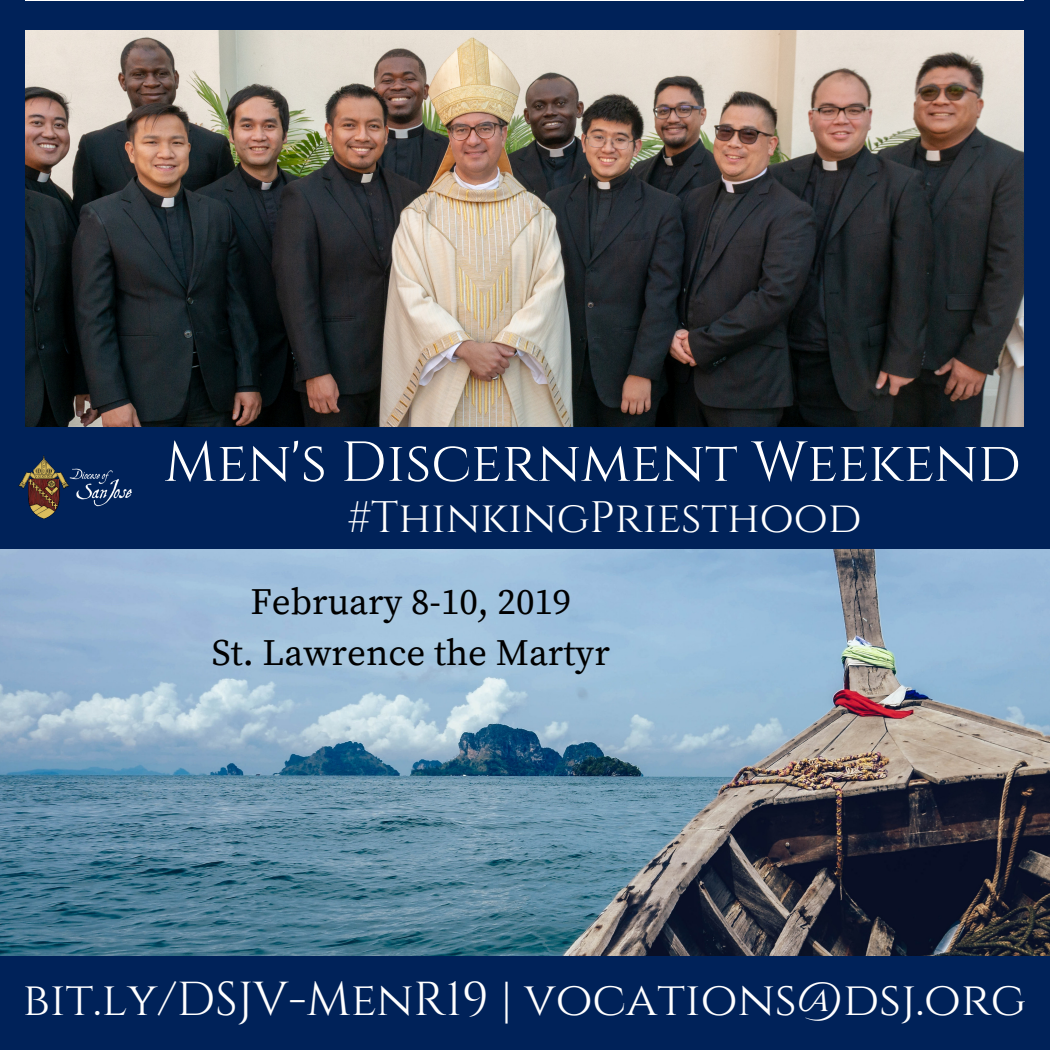
<style>
.page{position:relative;width:1050px;height:1050px;background:#fff}
.page>*{position:absolute;margin:0;border:0;box-sizing:border-box;transform-origin:0 0}
.t1{font:56.35px "Cinzel";color:#fff}
.t2{font:47.6px "Cinzel";color:#fff}
.t3{font:44.1px "Cinzel";color:#fff}
.t4{font:36.93px/51.1px "Source Serif Pro";color:#000;text-align:center}
</style>
<div class="page">
<img style="left:0;top:549px;width:1050px;height:501px">
<div style="left:0;top:968px;width:1050px;height:69px;background:#002259"></div>
<div style="left:0;top:1035px;width:1050px;height:14px;background:#002259"></div>
<div style="left:0;top:956px;width:1050px;height:15px;background:#002259"></div>
<div style="left:0;top:438px;width:1050px;height:100px;background:#002259"></div>
<div style="left:0;top:535px;width:1050px;height:14px;background:#002259"></div>
<div style="left:0;top:426px;width:1050px;height:15px;background:#002259"></div>
<img style="left:25px;top:29px;width:999px;height:398px">
<div style="left:0;top:15px;width:1050px;height:14px;background:#002259"></div>
<div style="left:0;top:1px;width:1050px;height:15px;background:#002259"></div>
<div style="left:0;top:0;width:12px;height:427px;background:#002259"></div>
<div style="left:10px;top:0;width:15px;height:427px;background:#002259"></div>
<div style="left:1024px;top:0;width:14px;height:427px;background:#002259"></div>
<div style="left:1036px;top:0;width:14px;height:427px;background:#002259"></div>
<img style="left:18px;top:455px;width:113px;height:63px">
<h1 class="t1" style="left:164px;top:426px;width:858px">Men's Discernment Weekend</h1>
<p class="t3" style="left:348px;top:489px;width:515px">#ThinkingPriesthood</p>
<p class="t4" style="left:212px;top:578px;width:400px">February 8-10, 2019<br>St. Lawrence the Martyr</p>
<p class="t2" style="left:23px;top:968px;width:1005px">bit.ly/DSJV-MenR19 | vocations@dsj.org</p>
</div>
